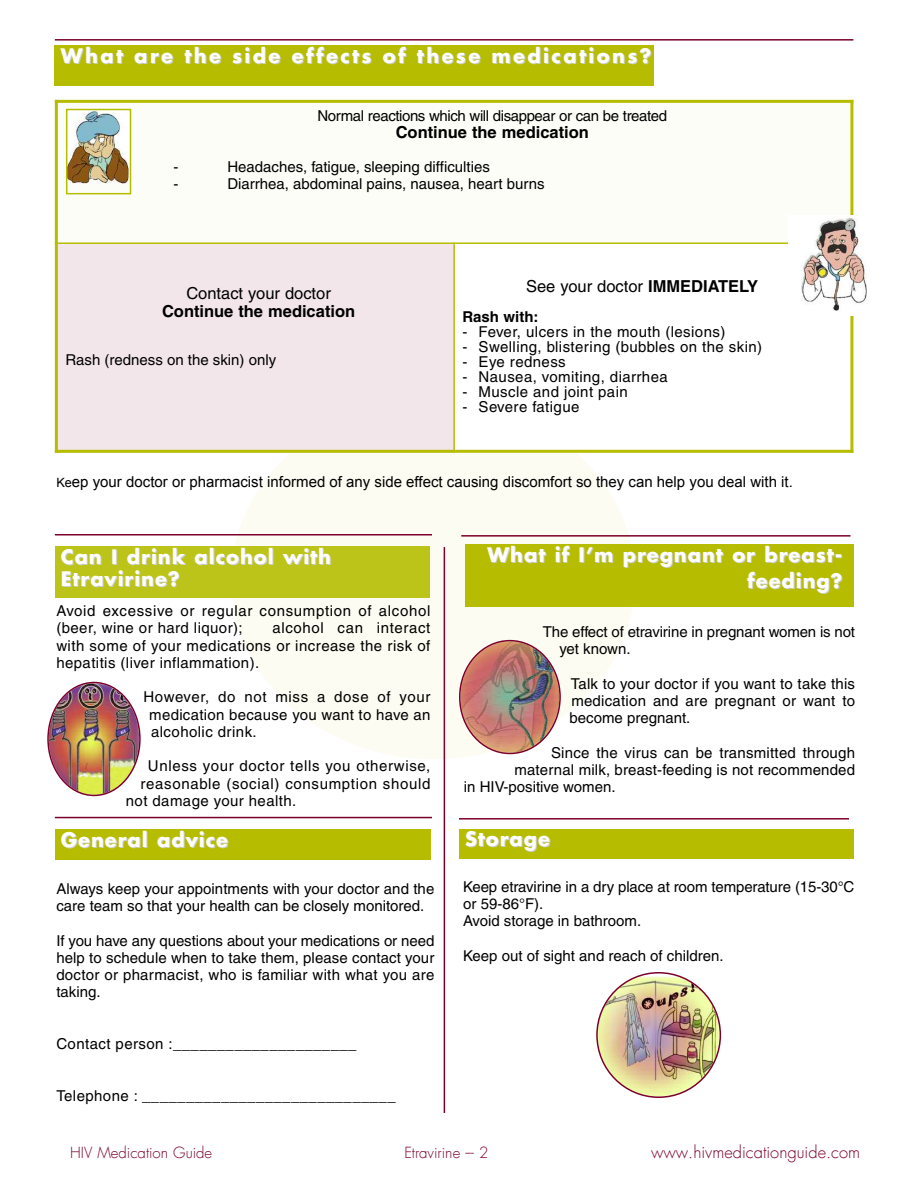
<style>
.page{position:relative;width:918px;height:1188px;background:#fff}
.page>*{position:absolute;margin:0;border:0;box-sizing:border-box;transform-origin:0 0}
.t1{font:700 19.5px/22.5px "Futura Std";letter-spacing:.05em;color:#fff}
.t2{font:700 19.5px "Futura Std";letter-spacing:.125em;color:#fff}
.t3{font:700 16.5px "Helvetica";color:#000}
.t4{font:16.5px "Helvetica";color:#000}
.t5{font:300 16.5px "Futura";color:#7b002a}
.t6{font:15px/17.2px "Helvetica";letter-spacing:.015em;color:#000;text-align:justify}
.t7{font:15px/17.2px "Helvetica";letter-spacing:.045em;color:#000}
.t8{font:15px "Arial";color:#000}
.t9{font:15px/17.2px "Helvetica";letter-spacing:-.005em;color:#000}
.t10{font:15px/17.2px "Helvetica";letter-spacing:-.01em;color:#000}
.t11{font:15px "Helvetica";letter-spacing:-.03em;color:#000}
.t12{font:300 15px "Futura";color:#7b002a}
.t13{font:700 15px "Helvetica";color:#000}
.s1{font-weight:700}
.s2{font-size:12.75px}
</style>
<div class="page">
<div style="left:231px;top:400px;width:404px;height:359px;background:#fcfcf2;border-radius:50%"></div>
<hr style="left:55px;top:39px;width:798px;height:2px;background:#7b002a">
<hr style="left:55px;top:534px;width:377px;height:2px;background:#7b002a">
<div style="left:55px;top:546px;width:374px;height:52px;background:#bdc419"></div>
<hr style="left:461px;top:535px;width:390px;height:2px;background:#7b002a">
<img style="left:459px;top:640px;width:102px;height:114px">
<hr style="left:459px;top:818px;width:390px;height:2px;background:#7b002a">
<div style="left:459px;top:829px;width:394px;height:29px;background:#b6bd00"></div>
<img style="left:47px;top:682px;width:94px;height:114px">
<hr style="left:55px;top:817px;width:377px;height:1px;background:#7b002a">
<div style="left:55px;top:829px;width:375px;height:31px;background:#b6bd00"></div>
<div style="left:55px;top:45px;width:599px;height:41px;background:#b6bd00"></div>
<img style="left:596px;top:972px;width:125px;height:126px">
<hr style="left:444px;top:547px;width:1px;height:566px;background:#7b002a">
<div style="left:466px;top:544px;width:388px;height:64px;background:#b6bd00"></div>
<div style="left:55px;top:100px;width:797px;height:143px;background:#fdfdf8"></div>
<div style="left:55px;top:243px;width:399px;height:210px;background:#f2e6ea"></div>
<div style="left:454px;top:243px;width:399px;height:210px;background:#fff"></div>
<hr style="left:55px;top:100px;width:3px;height:353px;background:#b6bd00">
<hr style="left:453px;top:242px;width:2px;height:211px;background:#b6bd00">
<hr style="left:850px;top:100px;width:3px;height:353px;background:#b6bd00">
<hr style="left:55px;top:100px;width:798px;height:3px;background:#b6bd00">
<hr style="left:55px;top:242px;width:798px;height:2px;background:#b6bd00">
<hr style="left:55px;top:450px;width:798px;height:3px;background:#b6bd00">
<img style="left:69px;top:112px;width:59px;height:71px">
<div style="left:66px;top:109px;width:65px;height:85px;border:2px solid #b6bd00"></div>
<div style="left:788px;top:215px;width:86px;height:100px;background:#fff"></div>
<img style="left:801px;top:218px;width:65px;height:92px">
<h1 class="t2" style="left:61px;top:46px;width:592px">What are the side effects of these medications?</h1>
<p class="t11" style="left:318px;top:110px;width:351px">Normal reactions which will disappear or can be treated</p>
<p class="t3" style="left:396px;top:126px;width:195px">Continue the medication</p>
<p class="t6" style="left:173px;top:160px;width:6px">-</p>
<p class="t6" style="left:227px;top:160px;width:264px">Headaches, fatigue, sleeping difficulties</p>
<p class="t6" style="left:173px;top:176px;width:6px">-</p>
<p class="t6" style="left:227px;top:176px;width:319px">Diarrhea, abdominal pains, nausea, heart burns</p>
<p class="t4" style="left:186px;top:287px;width:146px">Contact your doctor</p>
<p class="t3" style="left:162px;top:305px;width:195px">Continue the medication</p>
<p class="t6" style="left:65px;top:353px;width:212px">Rash (redness on the skin) only</p>
<p class="t4" style="left:526px;top:280px;width:234px">See your doctor <span class="s1">IMMEDIATELY</span></p>
<p class="t13" style="left:462px;top:311px;width:78px">Rash with:</p>
<p class="t6" style="left:462px;top:325px;width:264px">- Fever, ulcers in the mouth (lesions)</p>
<p class="t6" style="left:462px;top:340px;width:301px">- Swelling, blistering (bubbles on the skin)</p>
<p class="t6" style="left:462px;top:355px;width:105px">- Eye redness</p>
<p class="t6" style="left:462px;top:370px;width:207px">- Nausea, vomiting, diarrhea</p>
<p class="t6" style="left:462px;top:385px;width:167px">- Muscle and joint pain</p>
<p class="t6" style="left:462px;top:400px;width:119px">- Severe fatigue</p>
<p class="t8" style="left:56px;top:473px;width:738px"><span class="s2">Ke</span>ep your doctor or pharmacist informed of any side effect causing discomfort so they can help you deal with it.</p>
<h1 class="t1" style="left:61px;top:547px;width:272px">Can I drink alcohol with<br>Etravirine?</h1>
<h1 class="t1" style="left:488px;top:544px;width:356px;line-height:25.5px;text-align:right">What if I’m pregnant or breast&shy;feeding?</h1>
<p class="t7" style="left:56px;top:604px;width:376px">Avoid excessive or regular consumption of alcohol (beer, wine or hard liquor);</p>
<p class="t6" style="left:56px;top:621px;width:376px;text-indent:216px">alcohol can interact with some of your medications or increase the risk of hepatitis (liver inflammation).</p>
<p class="t6" style="left:149px;top:690px;width:283px;text-indent:-6px">However, do not miss a dose of your medication because you want to have an alcoholic drink.</p>
<p class="t7" style="left:148px;top:759px;width:284px">Unless your doctor tells you otherwise,</p>
<p class="t7" style="left:141px;top:776px;width:291px">reasonable (social) consumption should</p>
<p class="t6" style="left:126px;top:794px;width:172px">not damage your health.</p>
<p class="t10" style="left:559px;top:625px;width:297px;text-indent:-17px">The effect of etravirine in pregnant women is not yet known.</p>
<p class="t6" style="left:570px;top:676px;width:287px">Talk to your doctor if you want to take this medication and are pregnant or want to become pregnant.</p>
<p class="t6" style="left:551px;top:745px;width:306px">Since the virus can be transmitted through</p>
<p class="t6" style="left:514px;top:763px;width:342px">maternal milk, breast-feeding is not recommended</p>
<p class="t6" style="left:464px;top:780px;width:153px">in HIV-positive women.</p>
<h1 class="t1" style="left:61px;top:830px;width:169px">General advice</h1>
<h1 class="t1" style="left:465px;top:829px;width:87px">Storage</h1>
<p class="t6" style="left:56px;top:881px;width:379px">Always keep your appointments with your doctor and the care team so that your health can be closely monitored.</p>
<p class="t6" style="left:56px;top:933px;width:379px">If you have any questions about your medications or need help to schedule when to take them, please contact your doctor or pharmacist, who is familiar with what you are taking.</p>
<p class="t6" style="left:56px;top:1037px;width:302px">Contact person :_____________________</p>
<p class="t6" style="left:56px;top:1088px;width:341px">Telephone : _____________________________</p>
<p class="t9" style="left:463px;top:879px;width:393px">Keep etravirine in a dry place at room temperature (15-30°C or 59-86°F).<br>Avoid storage in bathroom.</p>
<p class="t6" style="left:463px;top:948px;width:262px">Keep out of sight and reach of children.</p>
<p class="t12" style="left:70px;top:1147px;width:144px">HIV Medication Guide</p>
<p class="t12" style="left:404px;top:1147px;width:86px">Etravirine --- 2</p>
<p class="t5" style="left:651px;top:1146px;width:211px">www.hivmedicationguide.com</p>
</div>
